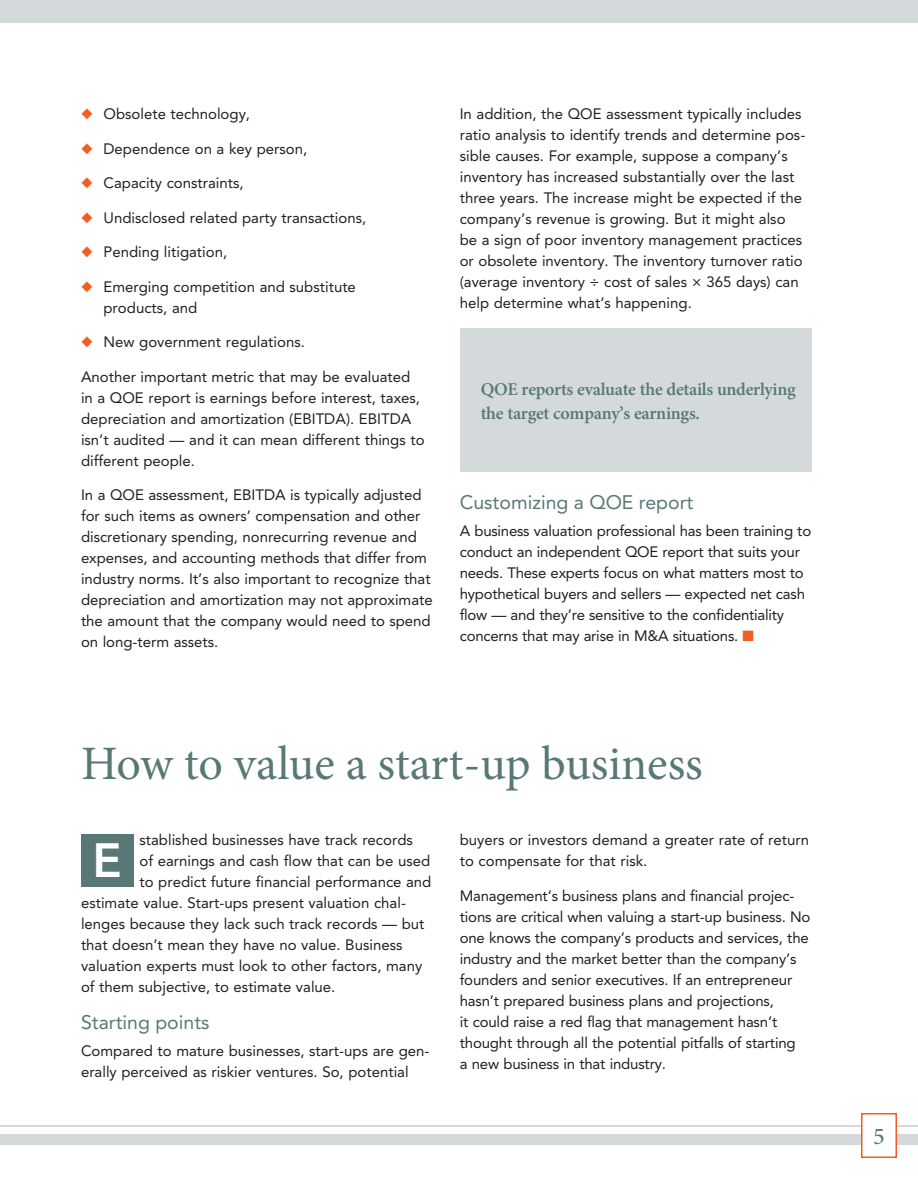
<style>
.page{position:relative;width:918px;height:1188px;background:#fff}
.page>*{position:absolute;margin:0;border:0;box-sizing:border-box;transform-origin:0 0}
.t1{font:48px "Minion Pro";letter-spacing:-.005em;color:#587876}
.t2{font:800 48px "Avenir";color:#fff}
.t3{font:500 24px "Minion Pro";color:#587876}
.t4{font:19.5px "Avenir LT Std";color:#587876}
.t5{font:600 18px/24px "Minion Pro";letter-spacing:-.015em;color:#587876}
.t6{font:15px/21px "Avenir LT Std";color:#231f20}
.s1{color:#f25d23}
</style>
<div class="page">
<div style="left:0;top:1134px;width:918px;height:10px;background:#d4dadb"></div>
<div style="left:0;top:0;width:918px;height:22px;background:#d4dadb"></div>
<hr style="left:0;top:1125px;width:918px;height:1px;background:#d4dadb">
<div style="left:862px;top:1114px;width:34px;height:43px;background:#fff"></div>
<div style="left:861px;top:1113px;width:36px;height:45px;border:2px solid #f25d23"></div>
<div style="left:81px;top:834px;width:53px;height:52px;background:#587876"></div>
<div style="left:460px;top:328px;width:352px;height:144px;background:#d4dadb"></div>
<p class="t6" style="left:81px;top:104px;width:171px"><span class="s1">◆</span> Obsolete technology,</p>
<p class="t6" style="left:81px;top:138px;width:228px"><span class="s1">◆</span> Dependence on a key person,</p>
<p class="t6" style="left:81px;top:173px;width:164px"><span class="s1">◆</span> Capacity constraints,</p>
<p class="t6" style="left:81px;top:207px;width:287px"><span class="s1">◆</span> Undisclosed related party transactions,</p>
<p class="t6" style="left:81px;top:242px;width:148px"><span class="s1">◆</span> Pending litigation,</p>
<p class="t6" style="left:104px;top:276px;width:254px;text-indent:-22px"><span class="s1">◆</span> Emerging competition and substitute products, and</p>
<p class="t6" style="left:81px;top:332px;width:226px"><span class="s1">◆</span> New government regulations.</p>
<p class="t6" style="left:81px;top:366px;width:345px">Another important metric that may be evaluated in a QOE report is earnings before interest, taxes, depreciation and amortization (EBITDA). EBITDA isn’t audited — and it can mean different things to different people.</p>
<p class="t6" style="left:81px;top:485px;width:353px">In a QOE assessment, EBITDA is typically adjusted for such items as owners’ compensation and other discretionary spending, nonrecurring revenue and expenses, and accounting methods that differ from industry norms. It’s also important to recognize that depreciation and amortization may not approximate the amount that the company would need to spend on long-term assets.</p>
<p class="t6" style="left:460px;top:104px;width:347px">In addition, the QOE assessment typically includes ratio analysis to identify trends and determine pos&shy;sible causes. For example, suppose a company’s inventory has increased substantially over the last three years. The increase might be expected if the company’s revenue is growing. But it might also be a sign of poor inventory management practices or obsolete inventory. The inventory turnover ratio (average inventory ÷ cost of sales × 365 days) can help determine what’s happening.</p>
<p class="t5" style="left:481px;top:377px;width:317px">QOE reports evaluate the details underlying the target company’s earnings.</p>
<h3 class="t4" style="left:460px;top:491px;width:235px">Customizing a QOE report</h3>
<p class="t6" style="left:460px;top:520px;width:353px">A business valuation professional has been training to conduct an independent QOE report that suits your needs. These experts focus on what matters most to hypothetical buyers and sellers — expected net cash flow — and they’re sensitive to the confidentiality concerns that may arise in M&amp;A situations. <span class="s1">■</span></p>
<h1 class="t1" style="left:81px;top:731px;width:623px">How to value a start-up business</h1>
<p class="t6" style="left:140px;top:830px;width:275px">stablished businesses have track records</p>
<p class="t6" style="left:140px;top:851px;width:292px">of earnings and cash flow that can be used</p>
<p class="t6" style="left:140px;top:872px;width:293px">to predict future financial performance and</p>
<p class="t6" style="left:81px;top:893px;width:327px">estimate value. Start-ups present valuation chal-</p>
<p class="t6" style="left:81px;top:914px;width:345px">lenges because they lack such track records — but</p>
<p class="t6" style="left:81px;top:935px;width:323px">that doesn’t mean they have no value. Business</p>
<p class="t6" style="left:81px;top:956px;width:343px">valuation experts must look to other factors, many</p>
<p class="t6" style="left:81px;top:977px;width:256px">of them subjective, to estimate value.</p>
<h3 class="t4" style="left:81px;top:1011px;width:130px">Starting points</h3>
<p class="t6" style="left:81px;top:1041px;width:350px">Compared to mature businesses, start-ups are gen&shy;erally perceived as riskier ventures. So, potential</p>
<h1 class="t2" style="left:93px;top:823px;width:31px">E</h1>
<p class="t6" style="left:460px;top:830px;width:351px">buyers or investors demand a greater rate of return to compensate for that risk.</p>
<p class="t6" style="left:460px;top:885px;width:352px">Management’s business plans and financial projec&shy;tions are critical when valuing a start-up business. No one knows the company’s products and services, the industry and the market better than the company’s founders and senior executives. If an entrepreneur hasn’t prepared business plans and projections,<br>it could raise a red flag that management hasn’t thought through all the potential pitfalls of starting<br>a new business in that industry.</p>
<h2 class="t3" style="left:873px;top:1120px;width:13px">5</h2>
</div>
